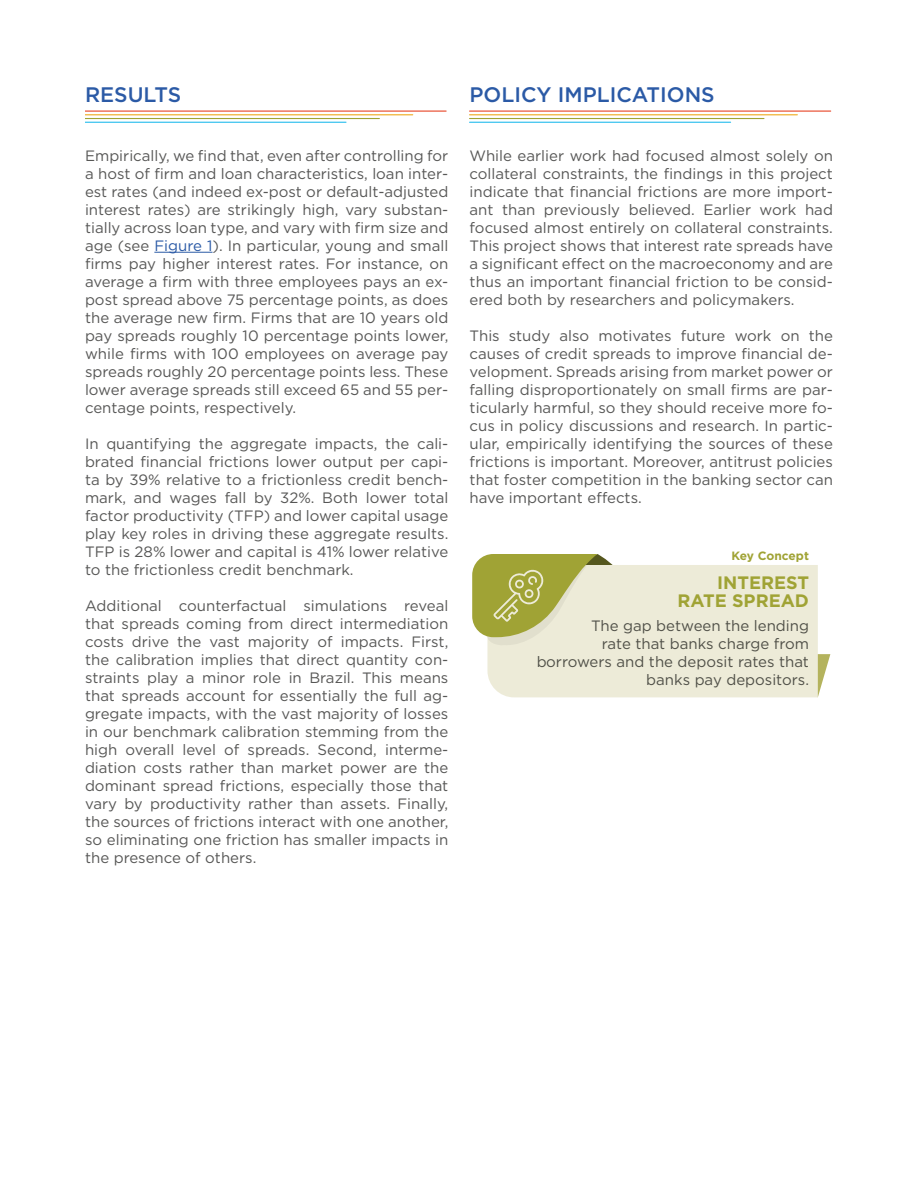
<style>
.page{position:relative;width:918px;height:1188px;background:#fff}
.page>*{position:absolute;margin:0;border:0;box-sizing:border-box;transform-origin:0 0}
.t1{font:500 21px "Gotham";color:#2b5aa6}
.t2{font:700 18px/18px "Gotham";color:#a0a335;text-align:right}
.t3{font:15px/18px "Gotham";color:#575756;text-align:justify}
.t4{font:700 12px "Gotham";letter-spacing:-.005em;color:#a0a335}
.s1{color:#2b5aa6}
</style>
<div class="page">
<hr style="left:85px;top:111px;width:361px;height:1px;background:#e74527">
<hr style="left:85px;top:114px;width:328px;height:1px;background:#eeaa1e">
<hr style="left:85px;top:118px;width:294px;height:1px;background:#a0a335">
<hr style="left:85px;top:122px;width:261px;height:1px;background:#26bced">
<hr style="left:154px;top:252px;width:59px;height:1px;background:#2b5aa6">
<hr style="left:470px;top:111px;width:361px;height:1px;background:#e74527">
<hr style="left:470px;top:114px;width:327px;height:1px;background:#eeaa1e">
<hr style="left:470px;top:118px;width:294px;height:1px;background:#a0a335">
<hr style="left:470px;top:122px;width:261px;height:1px;background:#26bced">
<svg style="left:818px;top:654px;width:12px;height:43px"></svg>
<div style="left:487px;top:565px;width:331px;height:132px;background:#edebd8"></div>
<svg style="left:472px;top:554px;width:154px;height:91px;background:#c6c788"></svg>
<h1 class="t1" style="left:85px;top:81px;width:98px">RESULTS</h1>
<p class="t3" style="left:85px;top:146px;width:365px">Empirically, we find that, even after controlling for a host of firm and loan characteristics, loan inter&shy;est rates (and indeed ex-post or default-adjusted interest rates) are strikingly high, vary substan&shy;tially across loan type, and vary with firm size and age (see <span class="s1">Figure 1</span>). In particular, young and small firms pay higher interest rates. For instance, on average a firm with three employees pays an ex&shy;post spread above 75 percentage points, as does the average new firm. Firms that are 10 years old pay spreads roughly 10 percentage points lower, while firms with 100 employees on average pay spreads roughly 20 percentage points less. These lower average spreads still exceed 65 and 55 per&shy;centage points, respectively.</p>
<p class="t3" style="left:85px;top:434px;width:365px">In quantifying the aggregate impacts, the cali&shy;brated financial frictions lower output per capi&shy;ta by 39% relative to a frictionless credit bench&shy;mark, and wages fall by 32%. Both lower total factor productivity (TFP) and lower capital usage play key roles in driving these aggregate results.<br>TFP is 28% lower and capital is 41% lower relative to the frictionless credit benchmark.</p>
<p class="t3" style="left:85px;top:596px;width:365px">Additional counterfactual simulations reveal that spreads coming from direct intermediation costs drive the vast majority of impacts. First, the calibration implies that direct quantity con&shy;straints play a minor role in Brazil. This means that spreads account for essentially the full ag&shy;gregate impacts, with the vast majority of losses in our benchmark calibration stemming from the high overall level of spreads. Second, interme&shy;diation costs rather than market power are the dominant spread frictions, especially those that vary by productivity rather than assets. Finally, the sources of frictions interact with one another, so eliminating one friction has smaller impacts in the presence of others.</p>
<h1 class="t1" style="left:470px;top:81px;width:247px">POLICY IMPLICATIONS</h1>
<p class="t3" style="left:470px;top:147px;width:365px">While earlier work had focused almost solely on collateral constraints, the findings in this project indicate that financial frictions are more import&shy;ant than previously believed. Earlier work had focused almost entirely on collateral constraints.<br>This project shows that interest rate spreads have a significant effect on the macroeconomy and are thus an important financial friction to be consid&shy;ered both by researchers and policymakers.</p>
<p class="t3" style="left:470px;top:327px;width:365px">This study also motivates future work on the causes of credit spreads to improve financial de&shy;velopment. Spreads arising from market power or falling disproportionately on small firms are par&shy;ticularly harmful, so they should receive more fo&shy;cus in policy discussions and research. In partic&shy;ular, empirically identifying the sources of these frictions is important. Moreover, antitrust policies that foster competition in the banking sector can have important effects.</p>
<p class="t4" style="left:732px;top:548px;width:79px">Key Concept</p>
<p class="t2" style="left:677px;top:573px;width:133px">INTEREST<br>RATE SPREAD</p>
<p class="t3" style="left:536px;top:616px;width:274px;text-align:right">The gap between the lending<br>rate that banks charge from borrowers and the deposit rates that banks pay depositors.</p>
</div>
